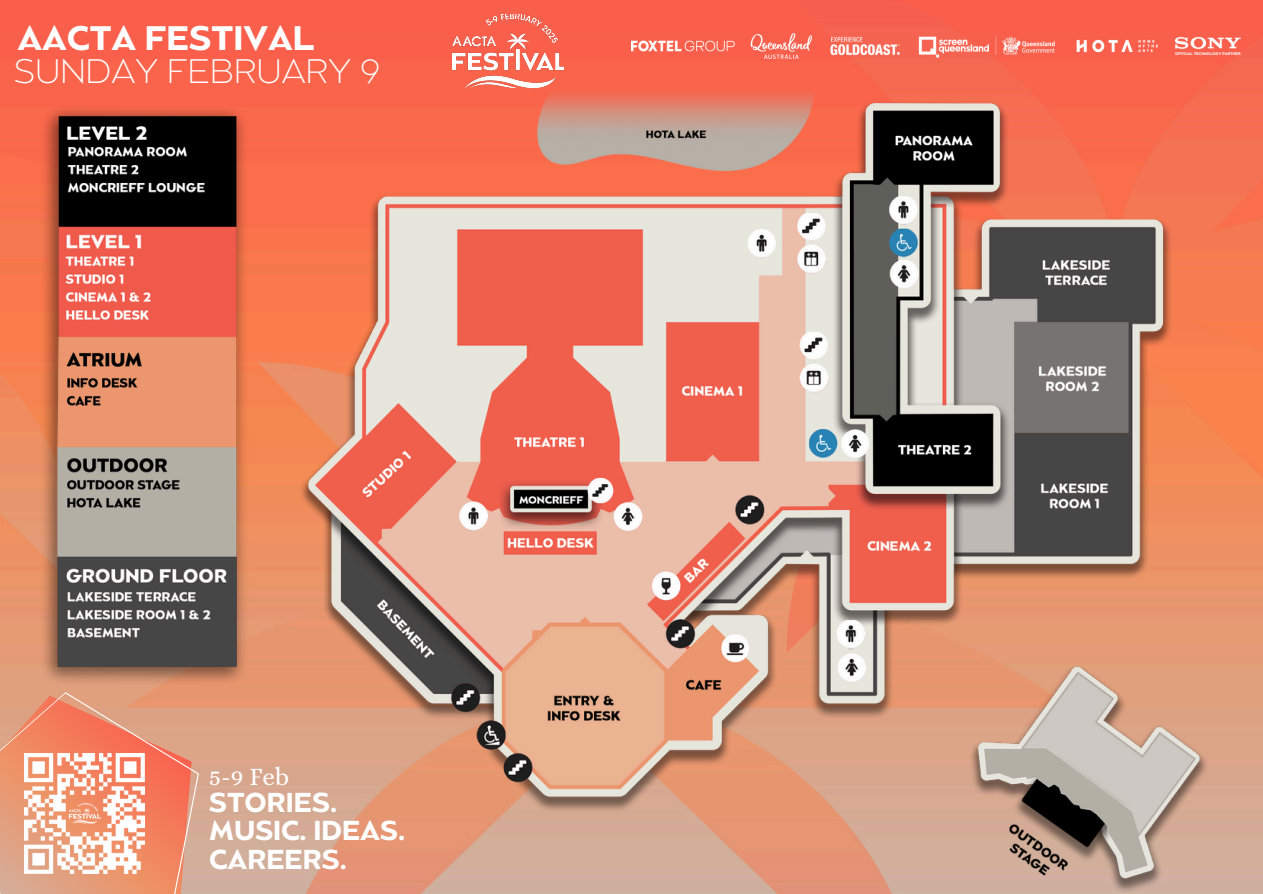
<style>
.page{position:relative;width:1263px;height:894px;background:#fff}
.page>*{position:absolute;margin:0;border:0;box-sizing:border-box;transform-origin:0 0}
.t1{font:200 33.9px "Balgin";color:#fff}
.t2{font:600 33.9px "Balgin";color:#fff}
.t3{font:600 27.3px/28px "Balgin";color:#fff}
.t4{font:25.05px "Alice";color:#fff}
.t5{font:600 3.75px "Balgin";color:#fff}
</style>
<div class="page">
<img style="left:0;top:0;width:1263px;height:893px">
<svg style="left:0;top:691px;width:199px;height:202px;background:#e89273"></svg>
<img style="left:25px;top:753px;width:119px;height:119px">
<img style="left:40px;top:104px;width:209px;height:582px">
<img style="left:299px;top:101px;width:909px;height:792px">
<img style="left:537px;top:89px;width:278px;height:81px">
<img style="left:452px;top:14px;width:112px;height:75px">
<img style="left:631px;top:33px;width:527px;height:25px">
<img style="left:1174px;top:33px;width:68px;height:25px">
<p class="t2" style="left:18px;top:24px;width:299px">AACTA FESTIVAL</p>
<p class="t1" style="left:14px;top:58px;width:368px">SUNDAY FEBRUARY 9</p>
<h2 class="t4" style="left:209px;top:762px;width:82px">5-9 Feb</h2>
<h1 class="t3" style="left:209px;top:791px;width:197px">STORIES.<br>MUSIC. IDEAS.</h1>
<p class="t3" style="left:209px;top:847px;width:139px">CAREERS.</p>
<p class="t5" style="left:1175px;top:52px;width:67px">OFFICIAL TECHNOLOGY PARTNER</p>
</div>
